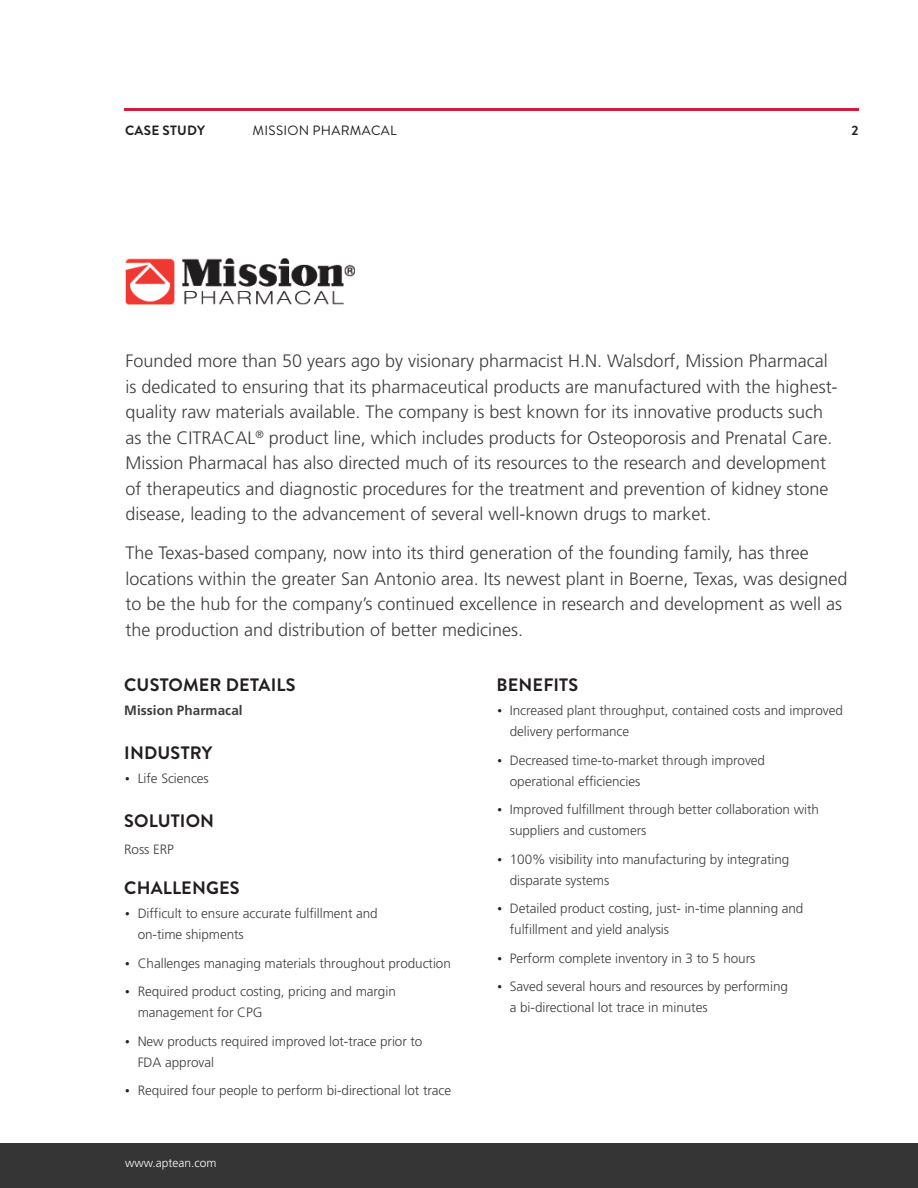
<style>
.page{position:relative;width:918px;height:1188px;background:#fff}
.page>*{position:absolute;margin:0;border:0;box-sizing:border-box;transform-origin:0 0}
.t1{font:300 18px/25.5px "Frutiger";color:#3e3e3f}
.t2{font:700 18px "Brandon Grotesque";letter-spacing:.005em;color:#231f20}
.t3{font:300 13.5px/21px "Frutiger";letter-spacing:-.005em;color:#3e3e3f}
.t4{font:13.5px "Brandon Grotesque";letter-spacing:.02em;color:#231f20}
.t5{font:700 13.5px "Frutiger";letter-spacing:.005em;color:#3e3e3f}
.t6{font:700 13.5px "Brandon Grotesque";letter-spacing:.02em;color:#231f20}
.t7{font:300 12px "Frutiger";color:#fff}
.s1{font-family:"Swiss 721 BT";font-size:11.25px;color:#231f20}
</style>
<div class="page">
<div style="left:0;top:1144px;width:918px;height:44px;background:#363536"></div>
<hr style="left:124px;top:108px;width:735px;height:2px;background:#d21e3c">
<img style="left:126px;top:258px;width:228px;height:47px">
<p class="t6" style="left:125px;top:123px;width:82px">CASE STUDY</p>
<p class="t4" style="left:253px;top:123px;width:146px">MISSION PHARMACAL</p>
<p class="t6" style="left:852px;top:123px;width:8px">2</p>
<p class="t1" style="left:126px;top:350px;width:714px">Founded more than 50 years ago by visionary pharmacist H.N. Walsdorf, Mission Pharmacal is dedicated to ensuring that its pharmaceutical products are manufactured with the highest&shy;quality raw materials available. The company is best known for its innovative products such as the CITRACAL<sup>®</sup> product line, which includes products for Osteoporosis and Prenatal Care.<br>Mission Pharmacal has also directed much of its resources to the research and development of therapeutics and diagnostic procedures for the treatment and prevention of kidney stone disease, leading to the advancement of several well-known drugs to market.</p>
<p class="t1" style="left:126px;top:542px;width:723px">The Texas-based company, now into its third generation of the founding family, has three locations within the greater San Antonio area. Its newest plant in Boerne, Texas, was designed to be the hub for the company’s continued excellence in research and development as well as the production and distribution of better medicines.</p>
<p class="t2" style="left:124px;top:674px;width:173px">CUSTOMER DETAILS</p>
<p class="t5" style="left:124px;top:705px;width:120px">Mission Pharmacal</p>
<p class="t2" style="left:124px;top:742px;width:89px">INDUSTRY</p>
<p class="t3" style="left:124px;top:769px;width:86px"><span class="s1">•</span> Life Sciences</p>
<p class="t2" style="left:124px;top:810px;width:91px">SOLUTION</p>
<p class="t3" style="left:124px;top:840px;width:51px">Ross ERP</p>
<p class="t2" style="left:124px;top:877px;width:117px">CHALLENGES</p>
<p class="t3" style="left:138px;top:904px;width:242px;text-indent:-14px"><span class="s1">•</span> Difficult to ensure accurate fulfillment and on-time shipments</p>
<p class="t3" style="left:124px;top:954px;width:328px"><span class="s1">•</span> Challenges managing materials throughout production</p>
<p class="t3" style="left:138px;top:982px;width:260px;text-indent:-14px"><span class="s1">•</span> Required product costing, pricing and margin management for CPG</p>
<p class="t3" style="left:138px;top:1032px;width:286px;text-indent:-14px"><span class="s1">•</span> New products required improved lot-trace prior to<br>FDA approval</p>
<p class="t3" style="left:124px;top:1081px;width:329px"><span class="s1">•</span> Required four people to perform bi-directional lot trace</p>
<p class="t7" style="left:125px;top:1158px;width:93px">www.aptean.com</p>
<p class="t2" style="left:496px;top:674px;width:83px">BENEFITS</p>
<p class="t3" style="left:510px;top:701px;width:335px;text-indent:-14px"><span class="s1">•</span> Increased plant throughput, contained costs and improved delivery performance</p>
<p class="t3" style="left:510px;top:750px;width:257px;text-indent:-14px"><span class="s1">•</span> Decreased time-to-market through improved operational efficiencies</p>
<p class="t3" style="left:510px;top:800px;width:311px;text-indent:-14px"><span class="s1">•</span> Improved fulfillment through better collaboration with suppliers and customers</p>
<p class="t3" style="left:510px;top:850px;width:281px;text-indent:-14px"><span class="s1">•</span> 100% visibility into manufacturing by integrating disparate systems</p>
<p class="t3" style="left:510px;top:899px;width:295px;text-indent:-14px"><span class="s1">•</span> Detailed product costing, just- in-time planning and fulfillment and yield analysis</p>
<p class="t3" style="left:496px;top:949px;width:261px"><span class="s1">•</span> Perform complete inventory in 3 to 5 hours</p>
<p class="t3" style="left:510px;top:977px;width:280px;text-indent:-14px"><span class="s1">•</span> Saved several hours and resources by performing a bi-directional lot trace in minutes</p>
</div>
